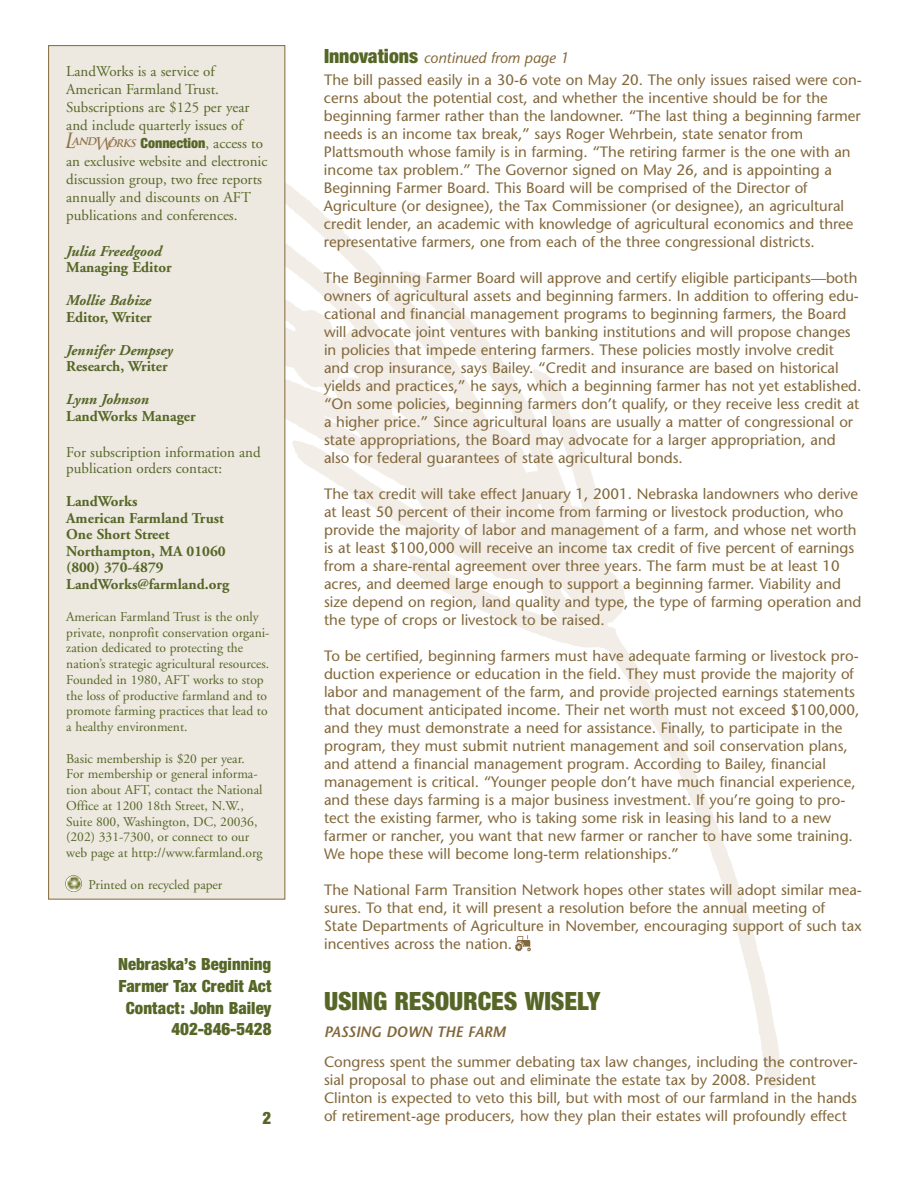
<style>
.page{position:relative;width:918px;height:1188px;background:#fff}
.page>*{position:absolute;margin:0;border:0;box-sizing:border-box;transform-origin:0 0}
.t1{font:27px "Sans Black Condensed DTC";color:#566627}
.t2{font:18px/21.6px "Sans Black Condensed DTC";color:#566627;text-align:right}
.t3{font:15px/18px "Stone Sans";color:#82673a}
.t4{font:15px/18px "Adobe Garamond";color:#566627}
.t5{font:700 15px/16.5px "Adobe Garamond";color:#566627}
.t6{font:italic 700 15px "Adobe Garamond";color:#566627}
.t7{font:15px "Sans Black Condensed DTC";color:#566627}
.t8{font:italic 600 15px "Stone Sans";color:#82673a}
.t9{font:13.5px/15.8px "Adobe Garamond";color:#566627}
.t10{font:italic 700 10.35px "Trajan";color:#8f6f46}
.s1{font-family:"Adobe Garamond"}
.s2{font-weight:400;font-size:20.55px}
.s3{font-weight:400;font-size:17.1px}
.s4{font-family:"Sans Black Condensed DTC";font-size:21px;color:#566627}
.s5{font-style:italic}
</style>
<div class="page">
<img style="left:285px;top:91px;width:496px;height:998px">
<div style="left:49px;top:46px;width:236px;height:853px;background:#eee9e0"></div>
<div style="left:48px;top:45px;width:237px;height:855px;border:1px solid #82673a"></div>
<img style="left:67px;top:877px;width:15px;height:13px">
<div style="left:65px;top:875px;width:17px;height:17px;border:1px solid #566627;border-radius:50%"></div>
<img style="left:514px;top:935px;width:17px;height:16px">
<p class="t4" style="left:66px;top:63px;width:185px">LandWorks is a service of<br>American Farmland Trust.<br>Subscriptions are $125 per year and include quarterly issues of</p>
<p class="t7" style="left:140px;top:137px;width:124px">Connection<span class="s1">, access to</span></p>
<p class="t4" style="left:66px;top:153px;width:203px">an exclusive website and electronic discussion group, two free reports annually and discounts on AFT publications and conferences.</p>
<p class="t6" style="left:66px;top:245px;width:97px">Julia Freedgood</p>
<p class="t5" style="left:66px;top:260px;width:107px">Managing Editor</p>
<p class="t6" style="left:66px;top:294px;width:87px">Mollie Babize</p>
<p class="t5" style="left:66px;top:310px;width:87px">Editor, Writer</p>
<p class="t6" style="left:66px;top:344px;width:108px">Jennifer Dempsey</p>
<p class="t5" style="left:66px;top:359px;width:103px">Research, Writer</p>
<p class="t6" style="left:66px;top:393px;width:84px">Lynn Johnson</p>
<p class="t5" style="left:66px;top:409px;width:131px">LandWorks Manager</p>
<p class="t4" style="left:66px;top:445px;width:196px;line-height:16.5px">For subscription information and publication orders contact:</p>
<p class="t5" style="left:66px;top:494px;width:164px">LandWorks<br>American Farmland Trust<br>One Short Street<br>Northampton, MA 01060 (800) 370-4879<br>LandWorks@farmland.org</p>
<p class="t9" style="left:66px;top:610px;width:205px">American Farmland Trust is the only private, nonprofit conservation organi&shy;zation dedicated to protecting the nation’s strategic agricultural resources.<br>Founded in 1980, AFT works to stop the loss of productive farmland and to promote farming practices that lead to a healthy environment.</p>
<p class="t9" style="left:66px;top:752px;width:198px">Basic membership is $20 per year.<br>For membership or general informa&shy;tion about AFT, contact the National Office at 1200 18th Street, N.W., Suite 800, Washington, DC, 20036, (202) 331-7300, or connect to our web page at http://www.farmland.org</p>
<p class="t9" style="left:89px;top:878px;width:135px">Printed on recycled paper</p>
<p class="t10" style="left:63px;top:138px;width:76px"><span class="s2">L</span>AND<span class="s3">W</span>ORK S</p>
<p class="t2" style="left:118px;top:955px;width:155px">Nebraska’s Beginning<br>Farmer Tax Credit Act<br>Contact: John Bailey<br>402-846-5428</p>
<p class="t2" style="left:263px;top:1109px;width:10px">2</p>
<p class="t3" style="left:324px;top:48px;width:539px;line-height:22.5px"><span class="s4">Innovations</span> <span class="s5">continued from page 1<br></span>The bill passed easily in a 30-6 vote on May 20. The only issues raised were con-</p>
<p class="t3" style="left:324px;top:91px;width:538px">cerns about the potential cost, and whether the incentive should be for the beginning farmer rather than the landowner. “The last thing a beginning farmer needs is an income tax break,” says Roger Wehrbein, state senator from Plattsmouth whose family is in farming. “The retiring farmer is the one with an income tax problem.” The Governor signed on May 26, and is appointing a Beginning Farmer Board. This Board will be comprised of the Director of Agriculture (or designee), the Tax Commissioner (or designee), an agricultural credit lender, an academic with knowledge of agricultural economics and three representative farmers, one from each of the three congressional districts.</p>
<p class="t3" style="left:324px;top:271px;width:539px">The Beginning Farmer Board will approve and certify eligible participants—both owners of agricultural assets and beginning farmers. In addition to offering edu&shy;cational and financial management programs to beginning farmers, the Board will advocate joint ventures with banking institutions and will propose changes in policies that impede entering farmers. These policies mostly involve credit and crop insurance, says Bailey. “Credit and insurance are based on historical yields and practices,” he says, which a beginning farmer has not yet established. “On some policies, beginning farmers don’t qualify, or they receive less credit at a higher price.” Since agricultural loans are usually a matter of congressional or state appropriations, the Board may advocate for a larger appropriation, and also for federal guarantees of state agricultural bonds.</p>
<p class="t3" style="left:324px;top:487px;width:539px">The tax credit will take effect January 1, 2001. Nebraska landowners who derive at least 50 percent of their income from farming or livestock production, who provide the majority of labor and management of a farm, and whose net worth is at least $100,000 will receive an income tax credit of five percent of earnings from a share-rental agreement over three years. The farm must be at least 10 acres, and deemed large enough to support a beginning farmer. Viability and size depend on region, land quality and type, the type of farming operation and the type of crops or livestock to be raised.</p>
<p class="t3" style="left:324px;top:649px;width:537px">To be certified, beginning farmers must have adequate farming or livestock pro&shy;duction experience or education in the field. They must provide the majority of labor and management of the farm, and provide projected earnings statements that document anticipated income. Their net worth must not exceed $100,000, and they must demonstrate a need for assistance. Finally, to participate in the program, they must submit nutrient management and soil conservation plans, and attend a financial management program. According to Bailey, financial management is critical. “Younger people don’t have much financial experience, and these days farming is a major business investment. If you’re going to pro&shy;tect the existing farmer, who is taking some risk in leasing his land to a new farmer or rancher, you want that new farmer or rancher to have some training.<br>We hope these will become long-term relationships.”</p>
<p class="t3" style="left:324px;top:883px;width:539px">The National Farm Transition Network hopes other states will adopt similar mea&shy;sures. To that end, it will present a resolution before the annual meeting of State Departments of Agriculture in November, encouraging support of such tax incentives across the nation.</p>
<h1 class="t1" style="left:324px;top:991px;width:278px">USING RESOURCES WISELY</h1>
<p class="t8" style="left:324px;top:1026px;width:183px">PASSING DOWN THE FARM</p>
<p class="t3" style="left:324px;top:1055px;width:535px">Congress spent the summer debating tax law changes, including the controver&shy;sial proposal to phase out and eliminate the estate tax by 2008. President Clinton is expected to veto this bill, but with most of our farmland in the hands of retirement-age producers, how they plan their estates will profoundly effect</p>
</div>
